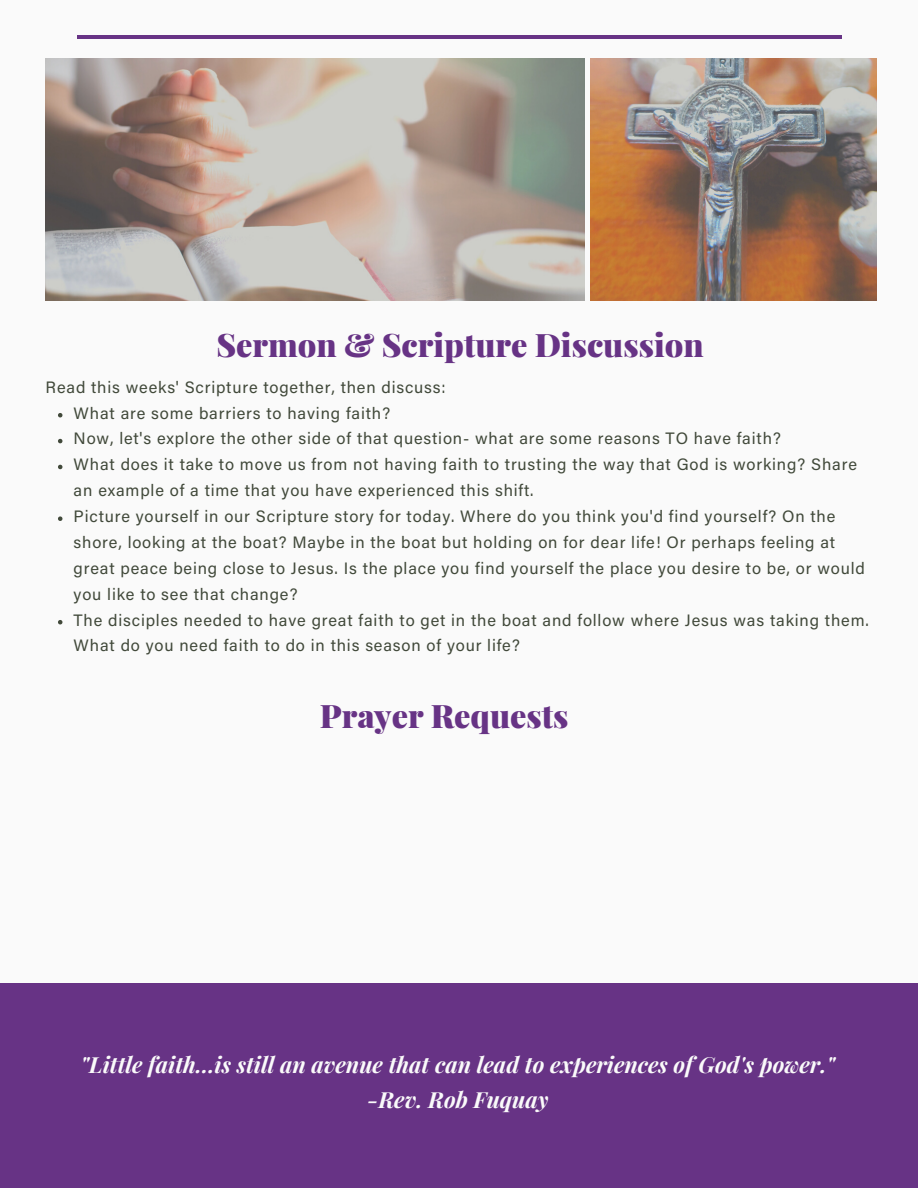
<style>
.page{position:relative;width:918px;height:1188px;background:#fafafa}
.page>*{position:absolute;margin:0;border:0;box-sizing:border-box;transform-origin:0 0}
.t1{font:900 32.4px "Playfair Display";color:#673385}
.t2{font:italic 700 22.2px "Playfair Display";color:#fafafa}
.t3{font:16.5px/25.8px "Acumin Pro";letter-spacing:.05em;color:#41493a}
</style>
<div class="page">
<div style="left:0;top:984px;width:918px;height:204px;background:#673385"></div>
<img style="left:46px;top:59px;width:538px;height:241px">
<img style="left:591px;top:59px;width:286px;height:241px">
<svg style="left:58px;top:413px;width:4px;height:4px"></svg>
<svg style="left:58px;top:439px;width:4px;height:4px"></svg>
<svg style="left:58px;top:465px;width:4px;height:4px"></svg>
<svg style="left:58px;top:516px;width:4px;height:5px"></svg>
<svg style="left:58px;top:620px;width:4px;height:4px"></svg>
<hr style="left:77px;top:35px;width:764px;height:3px;background:#673385">
<p class="t1" style="left:216px;top:322px;width:489px">Sermon &amp; Scripture Discussion</p>
<p class="t3" style="left:46px;top:376px;width:402px">Read this weeks' Scripture together, then discuss:</p>
<p class="t3" style="left:74px;top:402px;width:318px">What are some barriers to having faith?</p>
<p class="t3" style="left:74px;top:428px;width:709px">Now, let's explore the other side of that question- what are some reasons TO have faith?</p>
<p class="t3" style="left:74px;top:454px;width:785px">What does it take to move us from not having faith to trusting the way that God is working? Share an example of a time that you have experienced this shift.</p>
<p class="t3" style="left:74px;top:505px;width:793px">Picture yourself in our Scripture story for today. Where do you think you'd find yourself? On the shore, looking at the boat? Maybe in the boat but holding on for dear life! Or perhaps feeling at great peace being close to Jesus. Is the place you find yourself the place you desire to be, or would you like to see that change?</p>
<p class="t3" style="left:74px;top:609px;width:797px">The disciples needed to have great faith to get in the boat and follow where Jesus was taking them.<br>What do you need faith to do in this season of your life?</p>
<p class="t1" style="left:320px;top:693px;width:250px">Prayer Requests</p>
<p class="t2" style="left:81px;top:1049px;width:756px">"Little faith...is still an avenue that can lead to experiences of God's power."</p>
<p class="t2" style="left:367px;top:1084px;width:183px">-Rev. Rob Fuquay</p>
</div>
